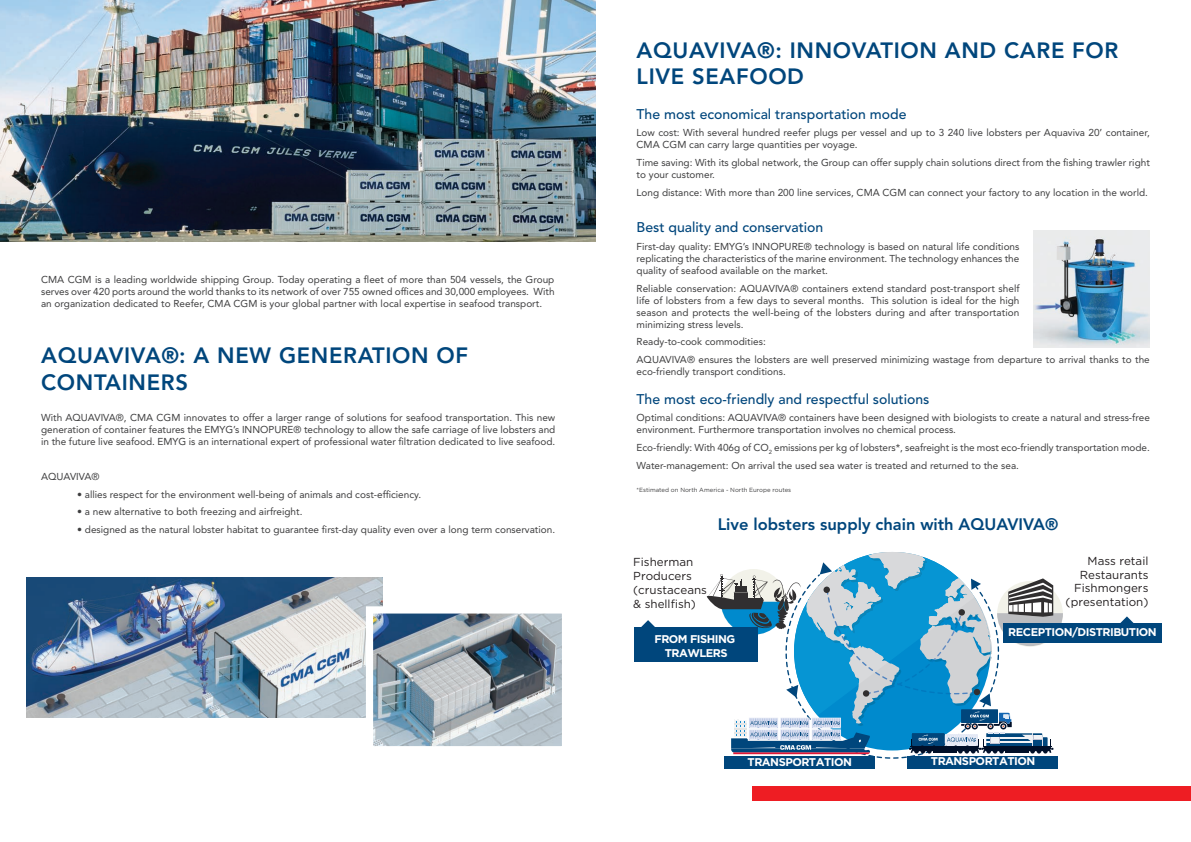
<style>
.page{position:relative;width:1191px;height:842px;background:#fff}
.page>*{position:absolute;margin:0;border:0;box-sizing:border-box;transform-origin:0 0}
.titre2{font:800 22px/26.4px "Avenir LT Std";letter-spacing:.03em;color:#00467c}
.texte2{font:800 16.5px "Avenir LT Std";color:#00467c}
.texte2-2{font:500 14px "Avenir LT Std";color:#00467c}
.t1{font:11.6px/13.9px "Gotham";color:#231f20}
.t2{font:700 11.2px/13.5px "Gotham";letter-spacing:-.045em;color:#fff;text-align:center}
.texte2-3{font:10px/12px "Avenir LT Std";color:#3e3e3f;text-align:justify}
.texte2-4{font:6px "Gotham";color:#3e3e3f}
</style>
<div class="page">
<img style="left:0;top:0;width:595px;height:242px">
<img style="left:26px;top:577px;width:357px;height:140px">
<img style="left:374px;top:614px;width:187px;height:131px">
<div style="left:366px;top:606px;width:203px;height:147px;border:7px solid #fff"></div>
<img style="left:1033px;top:230px;width:116px;height:118px">
<div style="left:634px;top:627px;width:123px;height:34px;background:#00467c"></div>
<svg style="left:641px;top:620px;width:14px;height:7px"></svg>
<div style="left:1003px;top:624px;width:158px;height:19px;background:#00467c"></div>
<svg style="left:1119px;top:616px;width:15px;height:8px"></svg>
<div style="left:724px;top:756px;width:150px;height:12px;background:#00467c"></div>
<svg style="left:706px;top:552px;width:357px;height:207px"></svg>
<div style="left:907px;top:756px;width:151px;height:12px;background:#00467c"></div>
<div style="left:752px;top:787px;width:439px;height:14px;background:#ee1d23"></div>
<p class="texte2-3" style="left:41px;top:273px;width:515px">CMA CGM is a leading worldwide shipping Group. Today operating a fleet of more than 504 vessels, the Group serves over 420 ports around the world thanks to its network of over 755 owned offices and 30,000 employees. With an organization dedicated to Reefer, CMA CGM is your global partner with local expertise in seafood transport.</p>
<p class="titre2" style="left:41px;top:343px;width:428px">AQUAVIVA®: A NEW GENERATION OF<br>CONTAINERS</p>
<p class="texte2-3" style="left:41px;top:411px;width:516px">With AQUAVIVA®, CMA CGM innovates to offer a larger range of solutions for seafood transportation. This new generation of container features the EMYG’s INNOPURE® technology to allow the safe carriage of live lobsters and in the future live seafood. EMYG is an international expert of professional water filtration dedicated to live seafood.</p>
<p class="texte2-3" style="left:41px;top:470px;width:60px">AQUAVIVA®</p>
<p class="texte2-3" style="left:77px;top:488px;width:345px">• allies respect for the environment well-being of animals and cost-efficiency.</p>
<p class="texte2-3" style="left:77px;top:506px;width:227px">• a new alternative to both freezing and airfreight.</p>
<p class="texte2-3" style="left:77px;top:523px;width:479px">• designed as the natural lobster habitat to guarantee first-day quality even over a long term conservation.</p>
<p class="titre2" style="left:636px;top:37px;width:483px">AQUAVIVA®: INNOVATION AND CARE FOR<br>LIVE SEAFOOD</p>
<p class="texte2-2" style="left:636px;top:106px;width:271px">The most economical transportation mode</p>
<p class="texte2-3" style="left:636px;top:127px;width:514px">Low cost: With several hundred reefer plugs per vessel and up to 3 240 live lobsters per Aquaviva 20’ container,<br>CMA CGM can carry large quantities per voyage.</p>
<p class="texte2-3" style="left:636px;top:157px;width:515px">Time saving: With its global network, the Group can offer supply chain solutions direct from the fishing trawler right to your customer.</p>
<p class="texte2-3" style="left:636px;top:186px;width:513px">Long distance: With more than 200 line services, CMA CGM can connect your factory to any location in the world.</p>
<p class="texte2-2" style="left:636px;top:219px;width:188px">Best quality and conservation</p>
<p class="texte2-3" style="left:636px;top:241px;width:384px">First-day quality: EMYG’s INNOPURE® technology is based on natural life conditions replicating the characteristics of the marine environment. The technology enhances the quality of seafood available on the market.</p>
<p class="texte2-3" style="left:636px;top:282px;width:384px">Reliable conservation: AQUAVIVA® containers extend standard post-transport shelf life of lobsters from a few days to several months. This solution is ideal for the high season and protects the well-being of the lobsters during and after transportation minimizing stress levels.</p>
<p class="texte2-3" style="left:636px;top:336px;width:131px">Ready-to-cook commodities:</p>
<p class="texte2-3" style="left:636px;top:354px;width:515px">AQUAVIVA® ensures the lobsters are well preserved minimizing wastage from departure to arrival thanks to the eco-friendly transport conditions.</p>
<p class="texte2-2" style="left:636px;top:391px;width:294px">The most eco-friendly and respectful solutions</p>
<p class="texte2-3" style="left:636px;top:412px;width:515px">Optimal conditions: AQUAVIVA® containers have been designed with biologists to create a natural and stress-free environment. Furthermore transportation involves no chemical process.</p>
<p class="texte2-3" style="left:636px;top:442px;width:515px">Eco-friendly: With 406g of CO<sub>2</sub> emissions per kg of lobsters*, seafreight is the most eco-friendly transportation mode.</p>
<p class="texte2-3" style="left:636px;top:459px;width:384px">Water-management: On arrival the used sea water is treated and returned to the sea.</p>
<p class="texte2-4" style="left:636px;top:486px;width:156px">*Estimated on North America - North Europe routes</p>
<p class="t1" style="left:633px;top:555px;width:75px">Fisherman<br>Producers (crustaceans &amp; shellfish)</p>
<p class="texte2" style="left:717px;top:515px;width:342px">Live lobsters supply chain with AQUAVIVA®</p>
<p class="t1" style="left:1065px;top:553px;width:84px;text-align:right">Mass retail<br>Restaurants<br>Fishmongers (presentation)</p>
<p class="t2" style="left:654px;top:632px;width:82px">FROM FISHING<br>TRAWLERS</p>
<p class="t2" style="left:1008px;top:625px;width:150px">RECEPTION/DISTRIBUTION</p>
<p class="t2" style="left:747px;top:755px;width:106px">TRANSPORTATION</p>
<p class="t2" style="left:931px;top:755px;width:106px">TRANSPORTATION</p>
</div>
